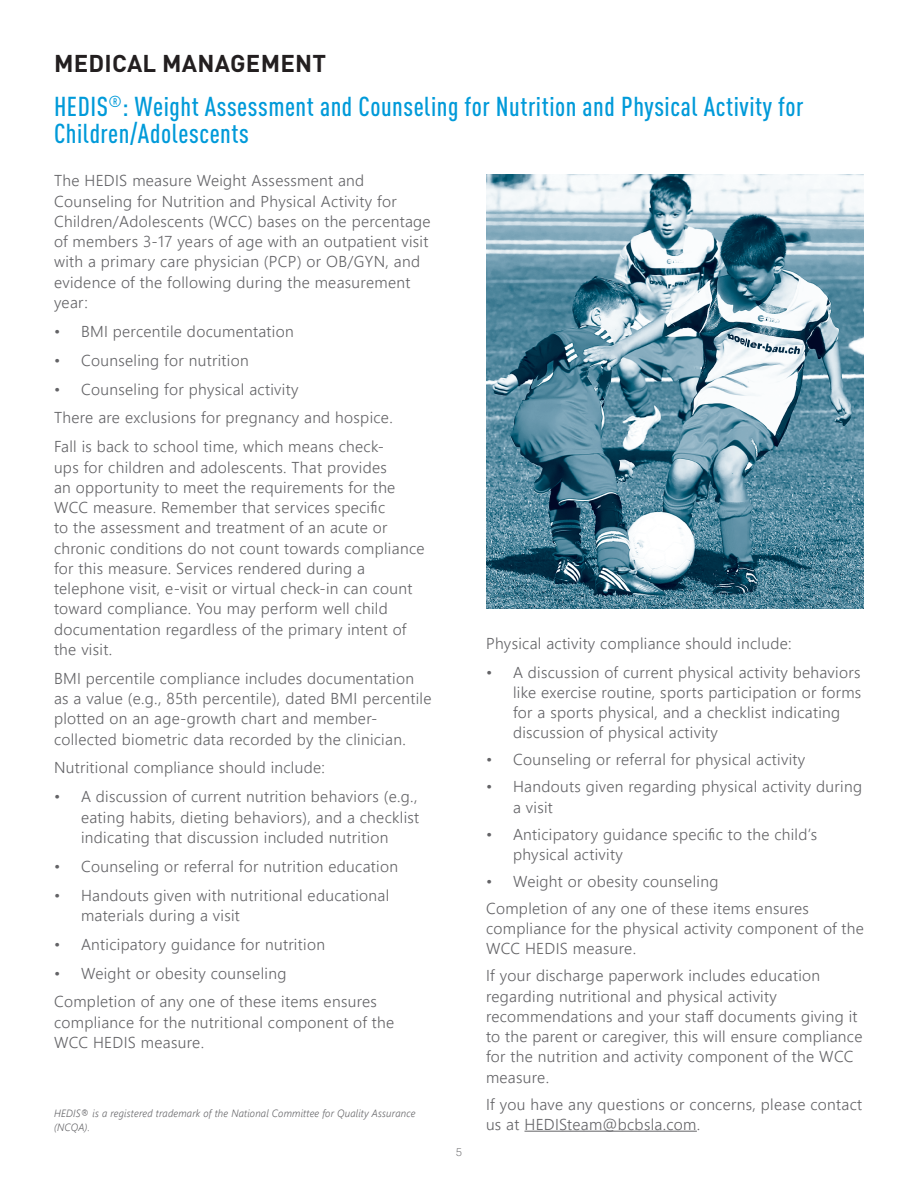
<style>
.page{position:relative;width:918px;height:1188px;background:#fff}
.page>*{position:absolute;margin:0;border:0;box-sizing:border-box;transform-origin:0 0}
.t1{font:500 condensed 27px/27px "DINOT";letter-spacing:.02em;color:#009ad9}
.t2{font:700 24px "DINOT";letter-spacing:.01em;color:#231f20}
.t3{font:300 15.75px/20.2px "Segoe UI";letter-spacing:.02em;color:#636366}
.fine_print{font:italic 300 10.5px/13.5px "Segoe UI";letter-spacing:.02em;color:#636366;scale:.94 1}
.t4{font:100 10.5px "Atlas Grotesk";color:#636366}
</style>
<div class="page">
<img style="left:486px;top:175px;width:378px;height:433px">
<hr style="left:524px;top:1131px;width:173px;height:1px;background:#636366">
<p class="t2" style="left:54px;top:48px;width:274px">MEDICAL MANAGEMENT</p>
<p class="t1" style="left:54px;top:93px;width:751px">HEDIS<sup>®</sup>: Weight Assessment and Counseling for Nutrition and Physical Activity for<br>Children/Adolescents</p>
<p class="t3" style="left:54px;top:169px;width:378px">The HEDIS measure Weight Assessment and Counseling for Nutrition and Physical Activity for Children/Adolescents (WCC) bases on the percentage of members 3-17 years of age with an outpatient visit with a primary care physician (PCP) or OB/GYN, and evidence of the following during the measurement year:</p>
<p class="t3" style="left:54px;top:320px;width:241px">• BMI percentile documentation</p>
<p class="t3" style="left:54px;top:348px;width:196px">• Counseling for nutrition</p>
<p class="t3" style="left:54px;top:377px;width:246px">• Counseling for physical activity</p>
<p class="t3" style="left:54px;top:406px;width:340px">There are exclusions for pregnancy and hospice.</p>
<p class="t3" style="left:54px;top:435px;width:372px">Fall is back to school time, which means check-<br>ups for children and adolescents. That provides<br>an opportunity to meet the requirements for the WCC measure. Remember that services specific<br>to the assessment and treatment of an acute or chronic conditions do not count towards compliance for this measure. Services rendered during a telephone visit, e-visit or virtual check-in can count toward compliance. You may perform well child documentation regardless of the primary intent of the visit.</p>
<p class="t3" style="left:54px;top:667px;width:379px">BMI percentile compliance includes documentation as a value (e.g., 85th percentile), dated BMI percentile plotted on an age-growth chart and member&shy;collected biometric data recorded by the clinician.</p>
<p class="t3" style="left:54px;top:756px;width:273px">Nutritional compliance should include:</p>
<p class="t3" style="left:81px;top:785px;width:340px;text-align:justify;text-indent:-27px">• A discussion of current nutrition behaviors (e.g., eating habits, dieting behaviors), and a checklist indicating that discussion included nutrition</p>
<p class="t3" style="left:54px;top:854px;width:346px">• Counseling or referral for nutrition education</p>
<p class="t3" style="left:81px;top:883px;width:310px;text-indent:-27px">• Handouts given with nutritional educational materials during a visit</p>
<p class="t3" style="left:54px;top:932px;width:273px">• Anticipatory guidance for nutrition</p>
<p class="t3" style="left:54px;top:961px;width:234px">• Weight or obesity counseling</p>
<p class="t3" style="left:54px;top:990px;width:342px">Completion of any one of these items ensures compliance for the nutritional component of the<br>WCC HEDIS measure.</p>
<p class="t3" style="left:486px;top:631px;width:307px">Physical activity compliance should include:</p>
<p class="t3" style="left:513px;top:660px;width:350px;text-indent:-27px">• A discussion of current physical activity behaviors like exercise routine, sports participation or forms for a sports physical, and a checklist indicating discussion of physical activity</p>
<p class="t3" style="left:486px;top:748px;width:321px">• Counseling or referral for physical activity</p>
<p class="t3" style="left:513px;top:775px;width:351px;text-indent:-27px">• Handouts given regarding physical activity during a visit</p>
<p class="t3" style="left:513px;top:822px;width:306px;text-indent:-27px">• Anticipatory guidance specific to the child’s physical activity</p>
<p class="t3" style="left:486px;top:870px;width:234px">• Weight or obesity counseling</p>
<p class="t3" style="left:486px;top:897px;width:380px">Completion of any one of these items ensures compliance for the physical activity component of the<br>WCC HEDIS measure.</p>
<p class="t3" style="left:486px;top:964px;width:378px">If your discharge paperwork includes education regarding nutritional and physical activity recommendations and your staff documents giving it to the parent or caregiver, this will ensure compliance for the nutrition and activity component of the WCC measure.</p>
<p class="t3" style="left:486px;top:1092px;width:378px">If you have any questions or concerns, please contact us at HEDISteam@bcbsla.com.</p>
<p class="fine_print" style="left:54px;top:1105px;width:386px">HEDIS® is a registered trademark of the National Committee for Quality Assurance (NCQA).</p>
<p class="t4" style="left:456px;top:1144px;width:8px">5</p>
</div>
